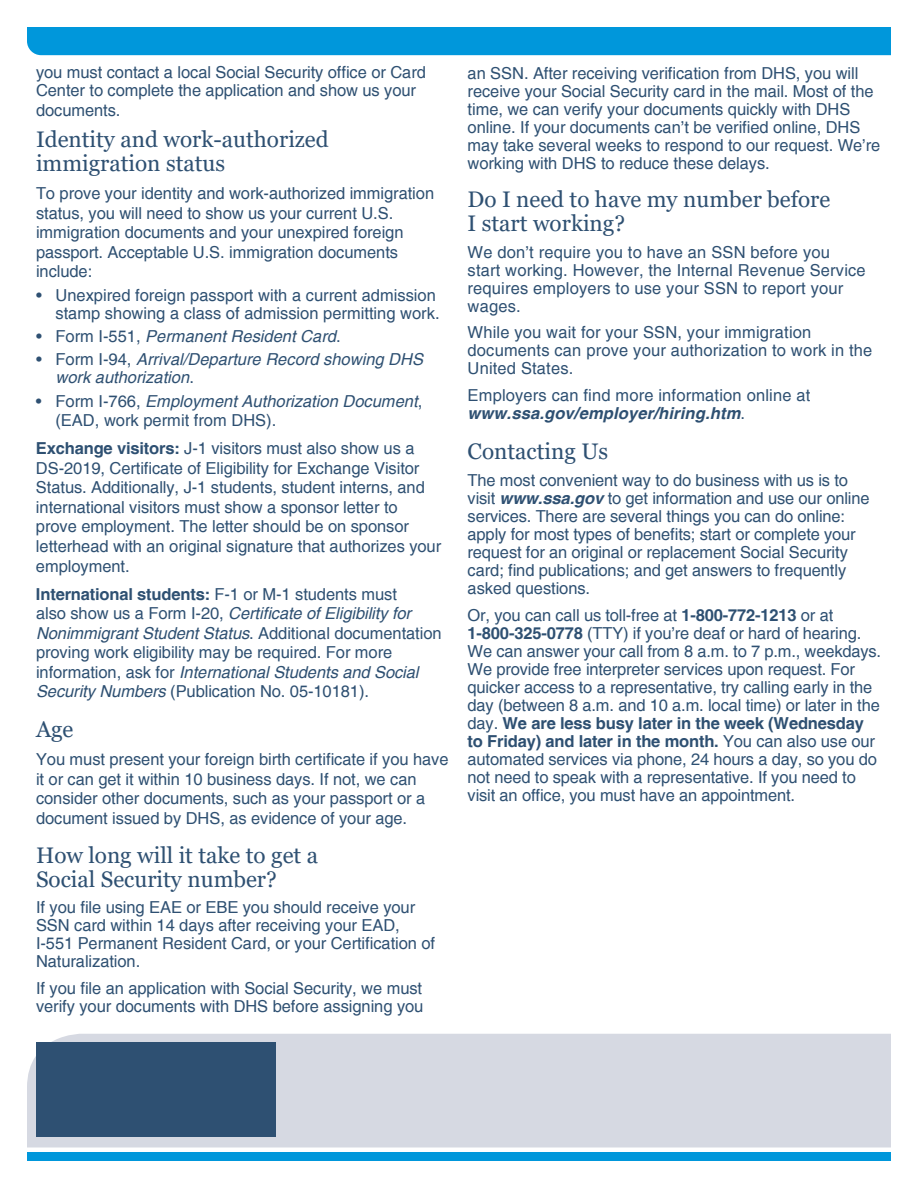
<style>
.page{position:relative;width:918px;height:1188px;background:#fff}
.page>*{position:absolute;margin:0;border:0;box-sizing:border-box;transform-origin:0 0}
.t1{font:22.5px/24px "Georgia";color:#2e5072}
.t2{font:16.5px/18px "Helvetica";letter-spacing:-.005em;color:#2e5072}
.t3{font:italic 16.5px/18px "Helvetica";color:#2e5072}
.s1{font-style:normal}
.s2{font-style:italic}
.s3{font-weight:700}
.s4{font-weight:700;font-style:italic}
</style>
<div class="page">
<div style="left:27px;top:27px;width:864px;height:28px;background:#0097db"></div>
<div style="left:27px;top:1034px;width:864px;height:113px;background:#d6d9e2"></div>
<div style="left:27px;top:1153px;width:864px;height:8px;background:#0097db"></div>
<div style="left:36px;top:1043px;width:240px;height:94px;background:#2e5072"></div>
<p class="t2" style="left:36px;top:64px;width:391px">you must contact a local Social Security office or Card<br>Center to complete the application and show us your</p>
<p class="t2" style="left:36px;top:102px;width:86px">documents.</p>
<h1 class="t1" style="left:36px;top:128px;width:294px">Identity and work-authorized immigration status</h1>
<p class="t2" style="left:36px;top:184px;width:400px;line-height:19.5px">To prove your identity and work-authorized immigration status, you will need to show us your current U.S. immigration documents and your unexpired foreign passport. Acceptable U.S. immigration documents include:</p>
<p class="t2" style="left:36px;top:286px;width:405px;text-align:right">• Unexpired foreign passport with a current admission stamp showing a class of admission permitting work.</p>
<p class="t3" style="left:36px;top:328px;width:306px"><span class="s1">• Form I-551,</span> Permanent Resident Card<span class="s1">.</span></p>
<p class="t3" style="left:55px;top:351px;width:369px;text-indent:-19px"><span class="s1">• Form I-94,</span> Arrival/Departure Record showing DHS work authorization<span class="s1">.</span></p>
<p class="t2" style="left:55px;top:392px;width:368px;line-height:19.5px;text-indent:-19px">• Form I-766, <span class="s2">Employment Authorization Document</span>, (EAD, work permit from DHS).</p>
<p class="t2" style="left:36px;top:440px;width:407px;line-height:19.5px"><span class="s3">Exchange visitors:</span> J-1 visitors must also show us a DS-2019, Certificate of Eligibility for Exchange Visitor Status. Additionally, J-1 students, student interns, and international visitors must show a sponsor letter to prove employment. The letter should be on sponsor letterhead with an original signature that authorizes your employment.</p>
<p class="t2" style="left:36px;top:585px;width:407px;line-height:19.5px"><span class="s3">International students:</span> F-1 or M-1 students must<br>also show us a Form I-20, <span class="s2">Certificate of Eligibility for Nonimmigrant Student Status</span>. Additional documentation proving work eligibility may be required. For more information, ask for <span class="s2">International Students and Social Security Numbers</span> (Publication No. 05-10181).</p>
<h1 class="t1" style="left:36px;top:718px;width:39px">Age</h1>
<p class="t2" style="left:36px;top:751px;width:414px;line-height:19.5px">You must present your foreign birth certificate if you have it or can get it within 10 business days. If not, we can consider other documents, such as your passport or a document issued by DHS, as evidence of your age.</p>
<h1 class="t1" style="left:36px;top:843px;width:284px">How long will it take to get a<br>Social Security number?</h1>
<p class="t2" style="left:36px;top:899px;width:401px">If you file using EAE or EBE you should receive your SSN card within 14 days after receiving your EAD, I-551 Permanent Resident Card, or your Certification of Naturalization.</p>
<p class="t2" style="left:36px;top:980px;width:389px">If you file an application with Social Security, we must verify your documents with DHS before assigning you</p>
<p class="t2" style="left:468px;top:64px;width:414px">an SSN. After receiving verification from DHS, you will receive your Social Security card in the mail. Most of the time, we can verify your documents quickly with DHS online. If your documents can’t be verified online, DHS may take several weeks to respond to our request. We’re working with DHS to reduce these delays.</p>
<h1 class="t1" style="left:468px;top:188px;width:364px">Do I need to have my number before<br>I start working?</h1>
<p class="t2" style="left:468px;top:244px;width:400px">We don’t require you to have an SSN before you start working. However, the Internal Revenue Service requires employers to use your SSN to report your wages.</p>
<p class="t2" style="left:468px;top:324px;width:406px">While you wait for your SSN, your immigration documents can prove your authorization to work in the<br>United States.</p>
<p class="t2" style="left:468px;top:387px;width:344px">Employers can find more information online at <span class="s4">www.ssa.gov/employer/hiring.htm</span>.</p>
<h1 class="t1" style="left:468px;top:440px;width:142px">Contacting Us</h1>
<p class="t2" style="left:468px;top:472px;width:403px">The most convenient way to do business with us is to visit <span class="s4">www.ssa.gov</span> to get information and use our online services. There are several things you can do online: apply for most types of benefits; start or complete your request for an original or replacement Social Security card; find publications; and get answers to frequently asked questions.</p>
<p class="t2" style="left:468px;top:606px;width:415px">Or, you can call us toll-free at <span class="s3">1-800-772-1213</span> or at <span class="s3">1-800-325-0778</span> (TTY) if you’re deaf or hard of hearing.<br>We can answer your call from 8 a.m. to 7 p.m., weekdays.<br>We provide free interpreter services upon request. For quicker access to a representative, try calling early in the day (between 8 a.m. and 10 a.m. local time) or later in the day. <span class="s3">We are less busy later in the week (Wednesday to Friday) and later in the month.</span> You can also use our automated services via phone, 24 hours a day, so you do not need to speak with a representative. If you need to visit an office, you must have an appointment.</p>
</div>
